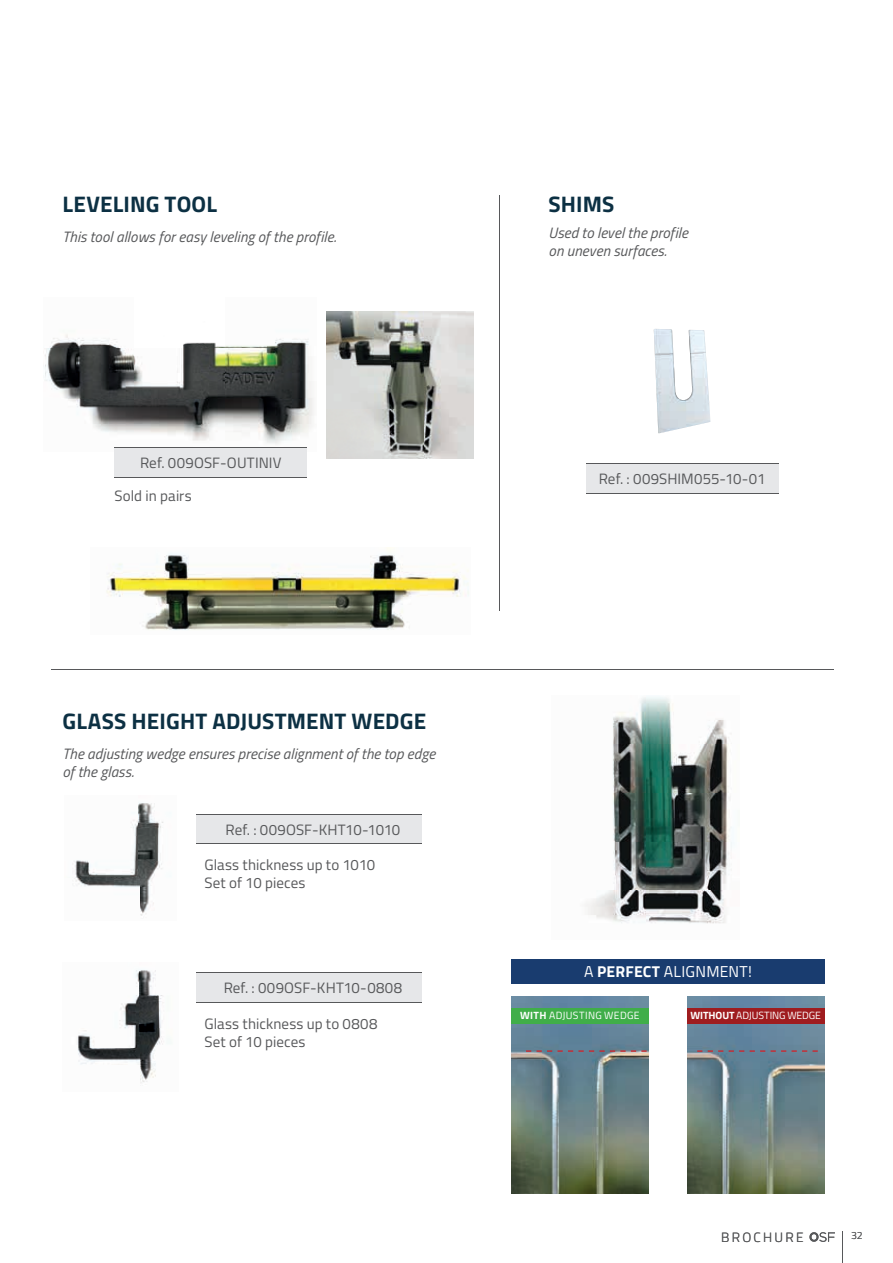
<style>
.page{position:relative;width:893px;height:1263px;background:#fff}
.page>*{position:absolute;margin:0;border:0;box-sizing:border-box;transform-origin:0 0}
.t1{font:700 22.5px "Titillium Web";letter-spacing:.005em;color:#0c3043}
.t2{font:15.75px "Titillium Web";letter-spacing:.015em;color:#fff}
.t3{font:15px/18px "Titillium Web";letter-spacing:.005em;color:#57585a}
.t4{font:italic 15px/18px "Titillium Web";letter-spacing:.005em;color:#57585a}
.t5{font:300 13.5px "Titillium Web";letter-spacing:.17em;color:#57585a}
.t6{font:10.5px "Titillium Web";letter-spacing:-.01em;color:#fff}
.t7{font:10.5px "Titillium Web";letter-spacing:.03em;color:#fff}
.t8{font:300 10.5px "Titillium Web";color:#57585a}
.s1{font-weight:700}
</style>
<div class="page">
<hr style="left:842px;top:1232px;width:1px;height:31px;background:#57585a">
<svg style="left:809px;top:1232px;width:26px;height:10px"></svg>
<hr style="left:499px;top:196px;width:1px;height:415px;background:#57585a">
<img style="left:72px;top:803px;width:92px;height:113px">
<img style="left:77px;top:970px;width:87px;height:113px">
<div style="left:586px;top:463px;width:192px;height:30px;background:#e6e7e9"></div>
<hr style="left:586px;top:463px;width:192px;height:1px;background:#57585a">
<hr style="left:586px;top:493px;width:192px;height:1px;background:#57585a">
<img style="left:654px;top:329px;width:56px;height:104px">
<img style="left:44px;top:334px;width:270px;height:110px">
<img style="left:326px;top:312px;width:147px;height:146px">
<div style="left:114px;top:448px;width:193px;height:29px;background:#e6e7e9"></div>
<hr style="left:114px;top:447px;width:193px;height:1px;background:#57585a">
<hr style="left:114px;top:477px;width:193px;height:1px;background:#57585a">
<div style="left:196px;top:814px;width:225px;height:30px;background:#e6e7e9"></div>
<hr style="left:196px;top:814px;width:225px;height:1px;background:#57585a">
<hr style="left:196px;top:844px;width:225px;height:1px;background:#57585a">
<div style="left:196px;top:972px;width:225px;height:30px;background:#e6e7e9"></div>
<hr style="left:196px;top:972px;width:225px;height:1px;background:#57585a">
<hr style="left:196px;top:1002px;width:225px;height:1px;background:#57585a">
<img style="left:106px;top:547px;width:363px;height:83px">
<hr style="left:51px;top:669px;width:782px;height:1px;background:#57585a">
<img style="left:585px;top:697px;width:147px;height:227px">
<img style="left:511px;top:996px;width:138px;height:197px">
<img style="left:687px;top:996px;width:138px;height:197px">
<div style="left:511px;top:958px;width:314px;height:25px;background:#193c6f"></div>
<div style="left:511px;top:1008px;width:138px;height:16px;background:#40ae49"></div>
<div style="left:687px;top:1008px;width:138px;height:16px;background:#9f1c1f"></div>
<svg style="left:526px;top:1050px;width:121px;height:2px"></svg>
<svg style="left:708px;top:1050px;width:15px;height:2px"></svg>
<svg style="left:729px;top:1050px;width:15px;height:2px"></svg>
<svg style="left:750px;top:1050px;width:15px;height:2px"></svg>
<svg style="left:771px;top:1050px;width:47px;height:2px"></svg>
<h1 class="t1" style="left:62px;top:195px;width:156px">LEVELING TOOL</h1>
<h1 class="t1" style="left:549px;top:195px;width:67px">SHIMS</h1>
<p class="t4" style="left:62px;top:229px;width:276px">This tool allows for easy leveling of the profile.</p>
<p class="t3" style="left:114px;top:447px;width:169px;line-height:32.8px;text-indent:26px">Ref. 009OSF-OUTINIV<br>Sold in pairs</p>
<h1 class="t1" style="left:62px;top:713px;width:365px">GLASS HEIGHT ADJUSTMENT WEDGE</h1>
<p class="t4" style="left:62px;top:746px;width:374px">The adjusting wedge ensures precise alignment of the top edge of the glass.</p>
<p class="t3" style="left:226px;top:821px;width:176px">Ref. : 009OSF-KHT10-1010</p>
<p class="t3" style="left:204px;top:857px;width:172px">Glass thickness up to 1010<br>Set of 10 pieces</p>
<p class="t3" style="left:224px;top:980px;width:180px">Ref. : 009OSF-KHT10-0808</p>
<p class="t3" style="left:204px;top:1015px;width:174px">Glass thickness up to 0808<br>Set of 10 pieces</p>
<p class="t4" style="left:549px;top:225px;width:141px">Used to level the profile on uneven surfaces.</p>
<p class="t3" style="left:599px;top:470px;width:168px">Ref. : 009SHIM055-10-01</p>
<p class="t2" style="left:584px;top:965px;width:169px">A <span class="s1">PERFECT</span> ALIGNMENT!</p>
<p class="t7" style="left:520px;top:1011px;width:121px"><span class="s1">WITH</span> ADJUSTING WEDGE</p>
<p class="t6" style="left:691px;top:1011px;width:132px"><span class="s1">WITHOUT</span> ADJUSTING WEDGE</p>
<p class="t5" style="left:721px;top:1231px;width:84px">BROCHURE</p>
<p class="t8" style="left:851px;top:1231px;width:13px">32</p>
</div>
